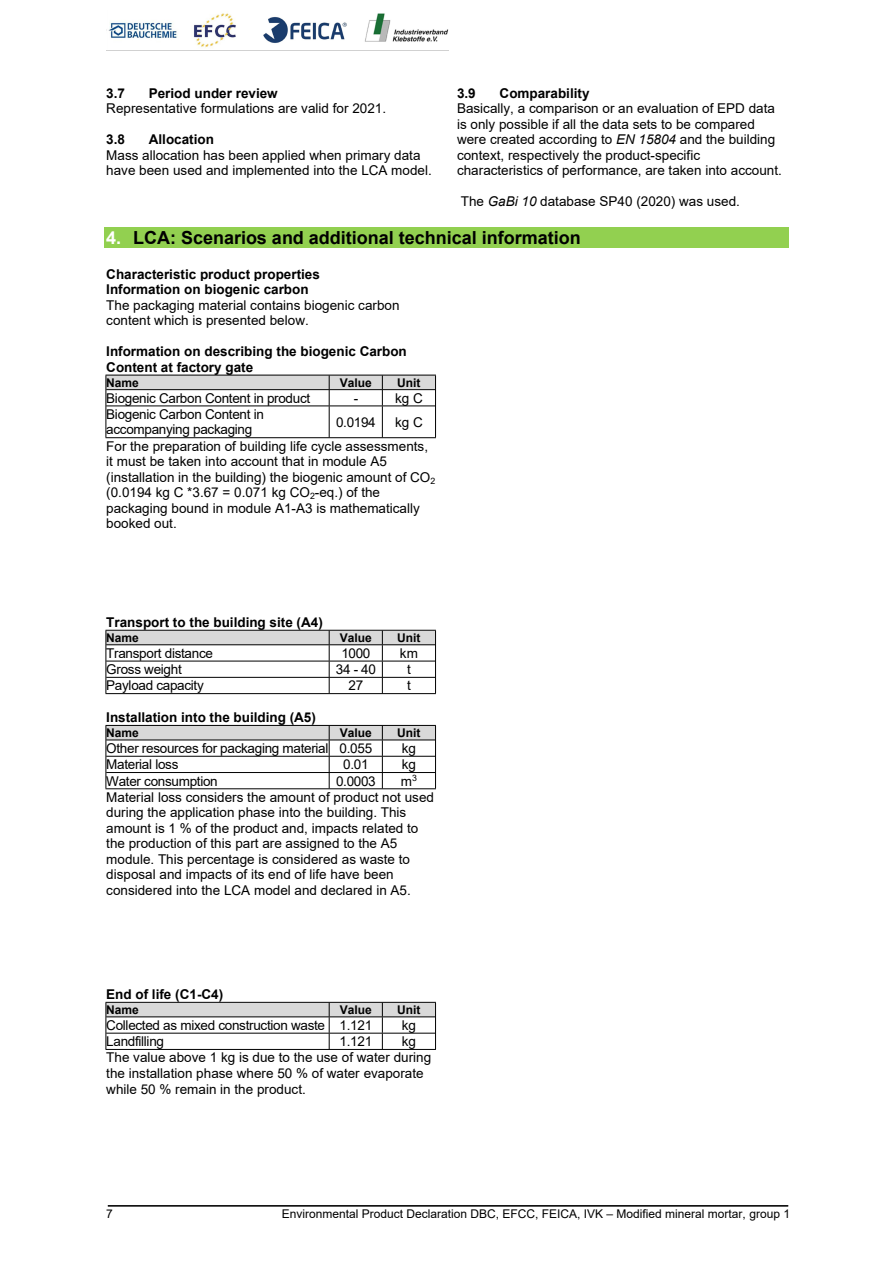
<style>
.page{position:relative;width:893px;height:1263px;background:#fff}
.page>*{position:absolute;margin:0;border:0;box-sizing:border-box;transform-origin:0 0}
.t1{font:700 18px "Arial";color:#000}
.t2{font:13.5px/15.5px "Arial";color:#000}
.t3{font:700 13.5px/15.5px "Arial";color:#000}
.t4{font:13.5px/15.5px "Arial";letter-spacing:-.02em;color:#000}
.t5{font:12px "Arial";color:#000}
.t6{font:700 12px "Arial";color:#000}
.s1{font-style:italic}
.s2{color:#fff}
</style>
<div class="page">
<hr style="left:108px;top:1205px;width:680px;height:1px;background:#000">
<svg style="left:107px;top:13px;width:342px;height:38px"></svg>
<div style="left:104px;top:227px;width:685px;height:21px;background:#92d050"></div>
<div style="left:106px;top:375px;width:223px;height:14px;background:#d9d9d9"></div>
<div style="left:330px;top:375px;width:52px;height:14px;background:#d9d9d9"></div>
<div style="left:383px;top:375px;width:52px;height:14px;background:#d9d9d9"></div>
<hr style="left:106px;top:375px;width:1px;height:62px;background:#000">
<svg style="left:329px;top:376px;width:1px;height:29px"></svg>
<hr style="left:329px;top:406px;width:1px;height:31px;background:#000">
<svg style="left:382px;top:376px;width:1px;height:29px"></svg>
<hr style="left:382px;top:406px;width:1px;height:31px;background:#000">
<hr style="left:435px;top:375px;width:1px;height:62px;background:#000">
<hr style="left:106px;top:375px;width:330px;height:1px;background:#000">
<hr style="left:106px;top:389px;width:329px;height:1px;background:#000">
<hr style="left:106px;top:405px;width:329px;height:1px;background:#000">
<hr style="left:106px;top:437px;width:330px;height:1px;background:#000">
<div style="left:106px;top:631px;width:223px;height:13px;background:#d9d9d9"></div>
<div style="left:330px;top:631px;width:52px;height:13px;background:#d9d9d9"></div>
<div style="left:383px;top:631px;width:52px;height:13px;background:#d9d9d9"></div>
<hr style="left:106px;top:631px;width:1px;height:62px;background:#000">
<svg style="left:329px;top:631px;width:1px;height:62px"></svg>
<svg style="left:382px;top:631px;width:1px;height:62px"></svg>
<hr style="left:435px;top:631px;width:1px;height:62px;background:#000">
<hr style="left:106px;top:630px;width:330px;height:1px;background:#000">
<hr style="left:106px;top:644px;width:329px;height:1px;background:#000">
<hr style="left:106px;top:661px;width:329px;height:1px;background:#000">
<hr style="left:106px;top:677px;width:329px;height:1px;background:#000">
<hr style="left:106px;top:693px;width:330px;height:1px;background:#000">
<div style="left:106px;top:726px;width:223px;height:14px;background:#d9d9d9"></div>
<div style="left:330px;top:726px;width:52px;height:14px;background:#d9d9d9"></div>
<div style="left:383px;top:726px;width:52px;height:14px;background:#d9d9d9"></div>
<hr style="left:106px;top:726px;width:1px;height:62px;background:#000">
<svg style="left:329px;top:726px;width:1px;height:62px"></svg>
<svg style="left:382px;top:726px;width:1px;height:62px"></svg>
<hr style="left:435px;top:726px;width:1px;height:62px;background:#000">
<hr style="left:106px;top:725px;width:330px;height:1px;background:#000">
<hr style="left:106px;top:740px;width:329px;height:1px;background:#000">
<hr style="left:106px;top:756px;width:329px;height:1px;background:#000">
<hr style="left:106px;top:772px;width:329px;height:1px;background:#000">
<hr style="left:106px;top:788px;width:330px;height:1px;background:#000">
<div style="left:106px;top:1003px;width:223px;height:13px;background:#d9d9d9"></div>
<div style="left:330px;top:1003px;width:52px;height:13px;background:#d9d9d9"></div>
<div style="left:383px;top:1003px;width:52px;height:13px;background:#d9d9d9"></div>
<hr style="left:106px;top:1003px;width:1px;height:46px;background:#000">
<svg style="left:329px;top:1003px;width:1px;height:46px"></svg>
<svg style="left:382px;top:1003px;width:1px;height:46px"></svg>
<hr style="left:435px;top:1003px;width:1px;height:46px;background:#000">
<hr style="left:106px;top:1002px;width:330px;height:1px;background:#000">
<hr style="left:106px;top:1016px;width:329px;height:1px;background:#000">
<hr style="left:106px;top:1033px;width:329px;height:1px;background:#000">
<hr style="left:106px;top:1049px;width:330px;height:1px;background:#000">
<p class="t3" style="left:457px;top:85px;width:20px">3.9</p>
<p class="t3" style="left:500px;top:85px;width:91px">Comparability</p>
<p class="t2" style="left:457px;top:101px;width:326px">Basically, a comparison or an evaluation of EPD data is only possible if all the data sets to be compared were created according to <span class="s1">EN 15804</span> and the building context, respectively the product-specific characteristics of performance, are taken into account.</p>
<p class="t2" style="left:461px;top:194px;width:281px">The <span class="s1">GaBi 10</span> database SP40 (2020) was used.</p>
<h1 class="t1" style="left:106px;top:228px;width:476px"><span class="s2">4.</span> LCA: Scenarios and additional technical information</h1>
<p class="t3" style="left:106px;top:266px;width:215px">Characteristic product properties<br>Information on biogenic carbon</p>
<p class="t2" style="left:106px;top:297px;width:295px">The packaging material contains biogenic carbon content which is presented below.</p>
<p class="t3" style="left:106px;top:344px;width:302px">Information on describing the biogenic Carbon<br>Content at factory gate</p>
<p class="t6" style="left:106px;top:376px;width:34px">Name</p>
<p class="t6" style="left:340px;top:376px;width:33px">Value</p>
<p class="t6" style="left:397px;top:376px;width:25px">Unit</p>
<p class="t4" style="left:106px;top:390px;width:205px">Biogenic Carbon Content in product</p>
<p class="t2" style="left:354px;top:390px;width:6px">-</p>
<p class="t2" style="left:395px;top:390px;width:29px">kg C</p>
<p class="t4" style="left:106px;top:407px;width:159px">Biogenic Carbon Content in accompanying packaging</p>
<p class="t2" style="left:336px;top:414px;width:41px">0.0194</p>
<p class="t3" style="left:106px;top:85px;width:20px">3.7</p>
<p class="t3" style="left:149px;top:85px;width:130px">Period under review</p>
<p class="t2" style="left:106px;top:101px;width:281px">Representative formulations are valid for 2021.</p>
<p class="t3" style="left:106px;top:132px;width:20px">3.8</p>
<p class="t3" style="left:149px;top:132px;width:67px">Allocation</p>
<p class="t2" style="left:106px;top:147px;width:327px">Mass allocation has been applied when primary data have been used and implemented into the LCA model.</p>
<p class="t2" style="left:106px;top:410px;width:323px;line-height:24px;text-indent:289px">kg C<br>For the preparation of building life cycle assessments,</p>
<p class="t2" style="left:106px;top:454px;width:331px">it must be taken into account that in module A5 (installation in the building) the biogenic amount of CO<sub>2 </sub>(0.0194 kg C *3.67 = 0.071 kg CO<sub>2</sub>-eq.) of the packaging bound in module A1-A3 is mathematically booked out.</p>
<p class="t3" style="left:106px;top:615px;width:218px">Transport to the building site (A4)</p>
<p class="t6" style="left:106px;top:631px;width:34px">Name</p>
<p class="t6" style="left:340px;top:631px;width:33px">Value</p>
<p class="t6" style="left:397px;top:631px;width:25px">Unit</p>
<p class="t4" style="left:106px;top:645px;width:108px">Transport distance</p>
<p class="t2" style="left:341px;top:645px;width:31px">1000</p>
<p class="t2" style="left:400px;top:645px;width:19px">km</p>
<p class="t4" style="left:106px;top:662px;width:77px">Gross weight</p>
<p class="t2" style="left:336px;top:662px;width:42px">34 - 40</p>
<p class="t2" style="left:407px;top:662px;width:5px">t</p>
<p class="t4" style="left:106px;top:678px;width:99px">Payload capacity</p>
<p class="t2" style="left:349px;top:678px;width:16px">27</p>
<p class="t2" style="left:407px;top:678px;width:5px">t</p>
<p class="t3" style="left:106px;top:710px;width:211px">Installation into the building (A5)</p>
<p class="t6" style="left:106px;top:726px;width:34px">Name</p>
<p class="t6" style="left:340px;top:726px;width:33px">Value</p>
<p class="t6" style="left:397px;top:726px;width:25px">Unit</p>
<p class="t4" style="left:106px;top:741px;width:267px">Other resources for packaging material 0.055</p>
<p class="t2" style="left:402px;top:741px;width:16px">kg</p>
<p class="t4" style="left:106px;top:757px;width:74px">Material loss</p>
<p class="t2" style="left:343px;top:757px;width:27px">0.01</p>
<p class="t2" style="left:402px;top:757px;width:16px">kg</p>
<p class="t4" style="left:106px;top:773px;width:113px">Water consumption</p>
<p class="t2" style="left:336px;top:773px;width:41px">0.0003</p>
<p class="t2" style="left:106px;top:773px;width:329px;text-indent:295px">m<sup>3<br></sup>Material loss considers the amount of product not used during the application phase into the building. This amount is 1 % of the product and, impacts related to the production of this part are assigned to the A5 module. This percentage is considered as waste to disposal and impacts of its end of life have been considered into the LCA model and declared in A5.</p>
<p class="t3" style="left:106px;top:987px;width:118px">End of life (C1-C4)</p>
<p class="t6" style="left:106px;top:1003px;width:34px">Name</p>
<p class="t6" style="left:340px;top:1003px;width:33px">Value</p>
<p class="t6" style="left:397px;top:1003px;width:25px">Unit</p>
<p class="t4" style="left:106px;top:1017px;width:267px">Collected as mixed construction waste 1.121</p>
<p class="t2" style="left:402px;top:1017px;width:16px">kg</p>
<p class="t4" style="left:106px;top:1034px;width:59px">Landfilling</p>
<p class="t2" style="left:340px;top:1034px;width:34px">1.121</p>
<p class="t2" style="left:106px;top:1034px;width:326px;text-indent:296px">kg The value above 1 kg is due to the use of water during the installation phase where 50 % of water evaporate while 50 % remain in the product.</p>
<p class="t5" style="left:106px;top:1207px;width:8px">7</p>
<p class="t5" style="left:282px;top:1207px;width:510px">Environmental Product Declaration DBC, EFCC, FEICA, IVK – Modified mineral mortar, group 1</p>
</div>
